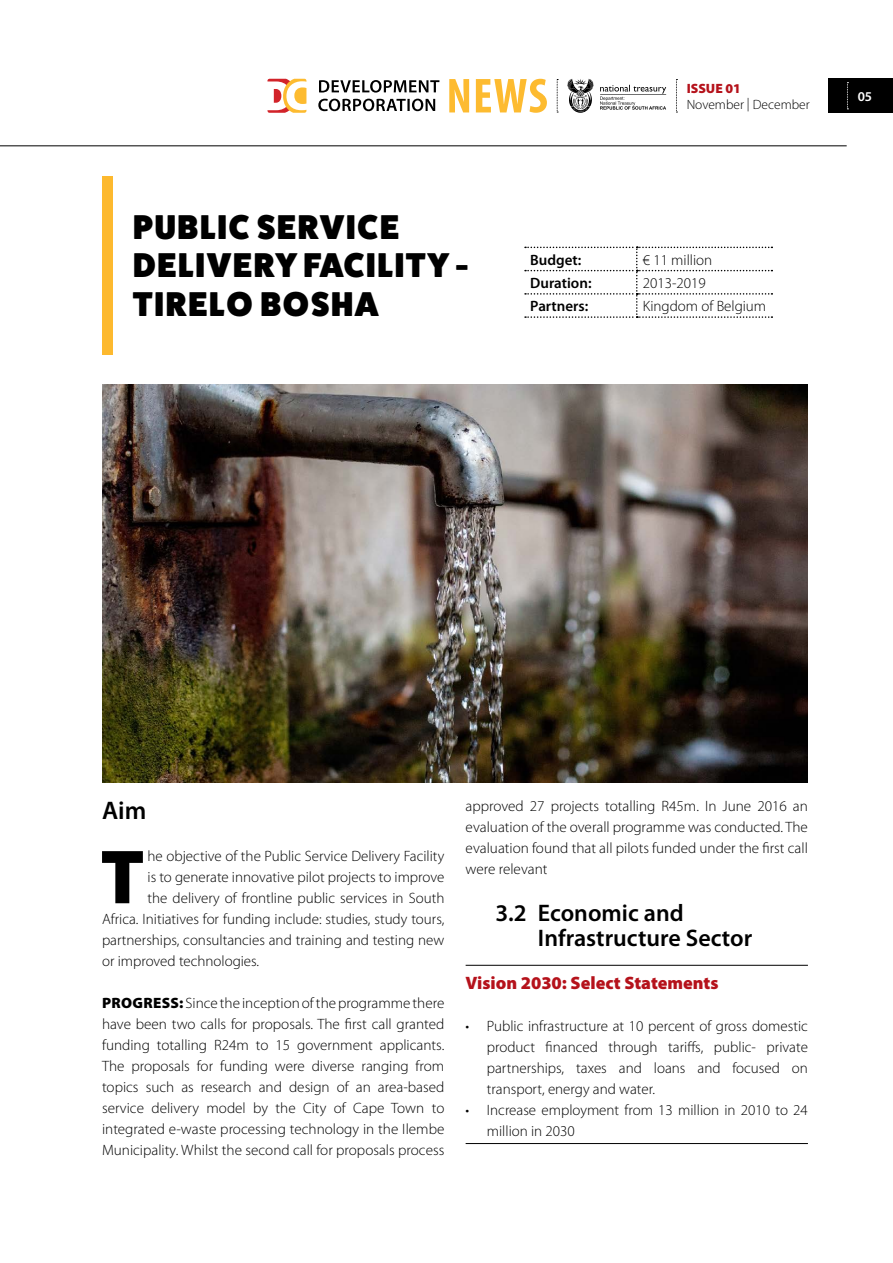
<style>
.page{position:relative;width:893px;height:1263px;background:#fff}
.page>*{position:absolute;margin:0;border:0;box-sizing:border-box;transform-origin:0 0}
.t1{font:900 77.25px "Myriad Pro";color:#000}
.t2{font:800 34.5px/38.2px "Fat Frank";letter-spacing:.05em;color:#000}
.t3{font:600 25.5px "Myriad Pro";color:#000}
.t4{font:600 24px/25.5px "Myriad Pro";color:#000}
.t5{font:900 18px "Myriad Pro";color:#b5121b}
.t6{font:300 15px/21px "Myriad Pro";color:#000;text-align:justify}
.t7{font:600 15px "Myriad Pro";color:#000}
.t8{font:300 13.5px "Myriad Pro";color:#000}
.t9{font:900 13.5px "Myriad Pro";color:#b5121b}
.t10{font:600 13.5px "Myriad Pro";color:#fff}
.s1{font-weight:900}
</style>
<div class="page">
<div style="left:828px;top:79px;width:65px;height:34px;background:#000"></div>
<svg style="left:847px;top:82px;width:1px;height:28px"></svg>
<hr style="left:0;top:146px;width:847px;height:1px;background:#000">
<svg style="left:318px;top:99px;width:117px;height:12px"></svg>
<svg style="left:319px;top:80px;width:120px;height:13px"></svg>
<svg style="left:449px;top:79px;width:98px;height:34px"></svg>
<svg style="left:557px;top:79px;width:1px;height:34px"></svg>
<svg style="left:676px;top:79px;width:1px;height:34px"></svg>
<svg style="left:267px;top:79px;width:39px;height:34px"></svg>
<svg style="left:600px;top:85px;width:66px;height:25px"></svg>
<svg style="left:567px;top:79px;width:27px;height:34px"></svg>
<div style="left:102px;top:176px;width:11px;height:179px;background:#fdb92e"></div>
<svg style="left:525px;top:247px;width:247px;height:71px"></svg>
<img style="left:102px;top:384px;width:706px;height:398px">
<hr style="left:466px;top:965px;width:342px;height:1px;background:#000">
<hr style="left:466px;top:1143px;width:342px;height:1px;background:#000">
<h2 class="t2" style="left:133px;top:208px;width:337px">PUBLIC SERVICE<br>DELIVERY FACILITY -<br>TIRELO BOSHA</h2>
<p class="t9" style="left:687px;top:81px;width:56px">ISSUE 01</p>
<p class="t8" style="left:687px;top:97px;width:125px">November | December</p>
<p class="t10" style="left:858px;top:88px;width:16px">05</p>
<p class="t7" style="left:530px;top:250px;width:53px">Budget:</p>
<p class="t6" style="left:643px;top:249px;width:71px">€ 11 million</p>
<p class="t7" style="left:530px;top:273px;width:63px">Duration:</p>
<p class="t6" style="left:643px;top:273px;width:65px">2013-2019</p>
<p class="t7" style="left:530px;top:297px;width:60px">Partners:</p>
<p class="t6" style="left:643px;top:296px;width:125px">Kingdom of Belgium</p>
<h3 class="t3" style="left:102px;top:794px;width:46px">Aim</h3>
<h1 class="t1" style="left:100px;top:833px;width:46px">T</h1>
<p class="t6" style="left:148px;top:846px;width:298px">he objective of the Public Service Delivery Facility</p>
<p class="t6" style="left:148px;top:867px;width:298px">is to generate innovative pilot projects to improve</p>
<p class="t6" style="left:148px;top:888px;width:298px">the delivery of frontline public services in South</p>
<p class="t6" style="left:102px;top:909px;width:344px">Africa. Initiatives for funding include: studies, study tours,</p>
<p class="t6" style="left:102px;top:930px;width:344px">partnerships, consultancies and training and testing new</p>
<p class="t6" style="left:102px;top:951px;width:159px">or improved technologies.</p>
<p class="t6" style="left:102px;top:993px;width:344px"><span class="s1">PROGRESS:</span> Since the inception of the programme there have been two calls for proposals. The first call granted funding totalling R24m to 15 government applicants.<br>The proposals for funding were diverse ranging from topics such as research and design of an area-based service delivery model by the City of Cape Town to integrated e-waste processing technology in the Ilembe Municipality. Whilst the second call for proposals process</p>
<p class="t6" style="left:466px;top:796px;width:344px">approved 27 projects totalling R45m. In June 2016 an evaluation of the overall programme was conducted. The evaluation found that all pilots funded under the first call were relevant</p>
<h3 class="t4" style="left:538px;top:899px;width:216px;text-indent:-43px">3.2 Economic and<br>Infrastructure Sector</h3>
<p class="t5" style="left:466px;top:973px;width:254px">Vision 2030: Select Statements</p>
<p class="t6" style="left:487px;top:1016px;width:323px;text-indent:-21px">• Public infrastructure at 10 percent of gross domestic product financed through tariffs, public- private partnerships, taxes and loans and focused on transport, energy and water.</p>
<p class="t6" style="left:487px;top:1100px;width:322px;text-indent:-21px">• Increase employment from 13 million in 2010 to 24 million in 2030</p>
</div>
